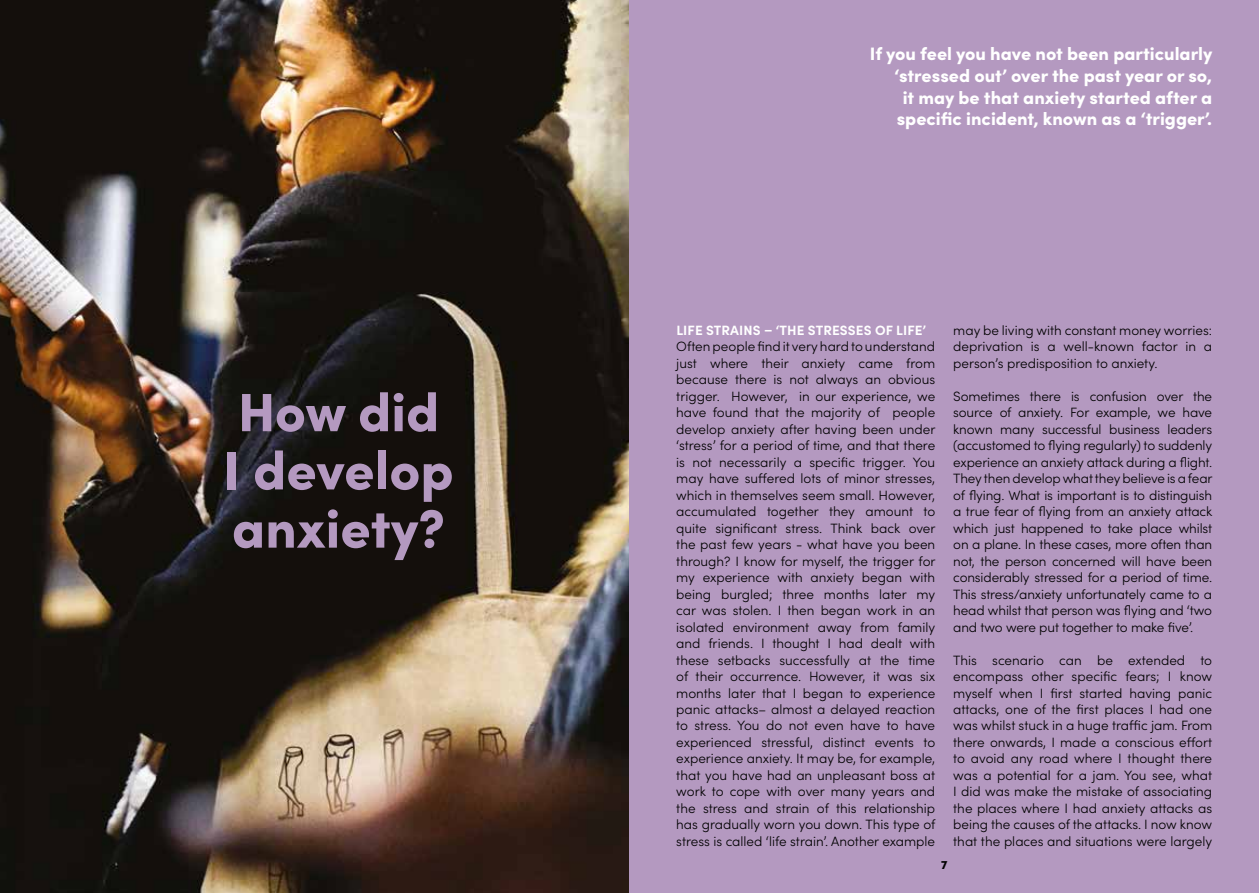
<style>
.page{position:relative;width:1259px;height:893px;background:#fff}
.page>*{position:absolute;margin:0;border:0;box-sizing:border-box;transform-origin:0 0}
.t1{font:900 54px/58.2px "Sofia Pro";color:#b499c0}
.t2{font:900 18px/21.6px "Sofia Pro";color:#fff;text-align:right}
.t3{font:300 13.5px/16.5px "Sofia Pro";color:#000;text-align:justify}
.t4{font:700 13.5px "Sofia Pro";letter-spacing:.01em;color:#fff}
.t5{font:900 12px "Sofia Pro";color:#000}
</style>
<div class="page">
<img style="left:0;top:0;width:629px;height:893px">
<div style="left:629px;top:0;width:630px;height:893px;background:#b499c0"></div>
<h1 class="t1" style="left:223px;top:378px;width:232px">How did<br>I develop anxiety?</h1>
<h2 class="t2" style="left:870px;top:42px;width:344px">If you feel you have not been particularly ‘stressed out’ over the past year or so,<br>it may be that anxiety started after a specific incident, known as a ‘trigger’.</h2>
<p class="t4" style="left:676px;top:319px;width:251px">LIFE STRAINS – ‘THE STRESSES OF LIFE’</p>
<p class="t3" style="left:676px;top:337px;width:261px">Often people find it very hard to understand just where their anxiety came from because there is not always an obvious trigger. However, in our experience, we have found that the majority of people develop anxiety after having been under ‘stress’ for a period of time, and that there is not necessarily a specific trigger. You may have suffered lots of minor stresses, which in themselves seem small. However, accumulated together they amount to quite significant stress. Think back over the past few years - what have you been through? I know for myself, the trigger for my experience with anxiety began with being burgled; three months later my car was stolen. I then began work in an isolated environment away from family and friends. I thought I had dealt with these setbacks successfully at the time of their occurrence. However, it was six months later that I began to experience panic attacks– almost a delayed reaction to stress. You do not even have to have experienced stressful, distinct events to experience anxiety. It may be, for example, that you have had an unpleasant boss at work to cope with over many years and the stress and strain of this relationship has gradually worn you down. This type of stress is called ‘life strain’. Another example</p>
<p class="t3" style="left:953px;top:321px;width:260px">may be living with constant money worries: deprivation is a well-known factor in a person’s predisposition to anxiety.</p>
<p class="t3" style="left:953px;top:387px;width:261px">Sometimes there is confusion over the source of anxiety. For example, we have known many successful business leaders (accustomed to flying regularly) to suddenly experience an anxiety attack during a flight.<br>They then develop what they believe is a fear of flying. What is important is to distinguish a true fear of flying from an anxiety attack which just happened to take place whilst on a plane. In these cases, more often than not, the person concerned will have been considerably stressed for a period of time.<br>This stress/anxiety unfortunately came to a head whilst that person was flying and ‘two and two were put together to make five’.</p>
<p class="t3" style="left:953px;top:651px;width:260px">This scenario can be extended to encompass other specific fears; I know myself when I first started having panic attacks, one of the first places I had one was whilst stuck in a huge traffic jam. From there onwards, I made a conscious effort to avoid any road where I thought there was a potential for a jam. You see, what I did was make the mistake of associating the places where I had anxiety attacks as being the causes of the attacks. I now know that the places and situations were largely</p>
<p class="t5" style="left:941px;top:855px;width:8px">7</p>
</div>
